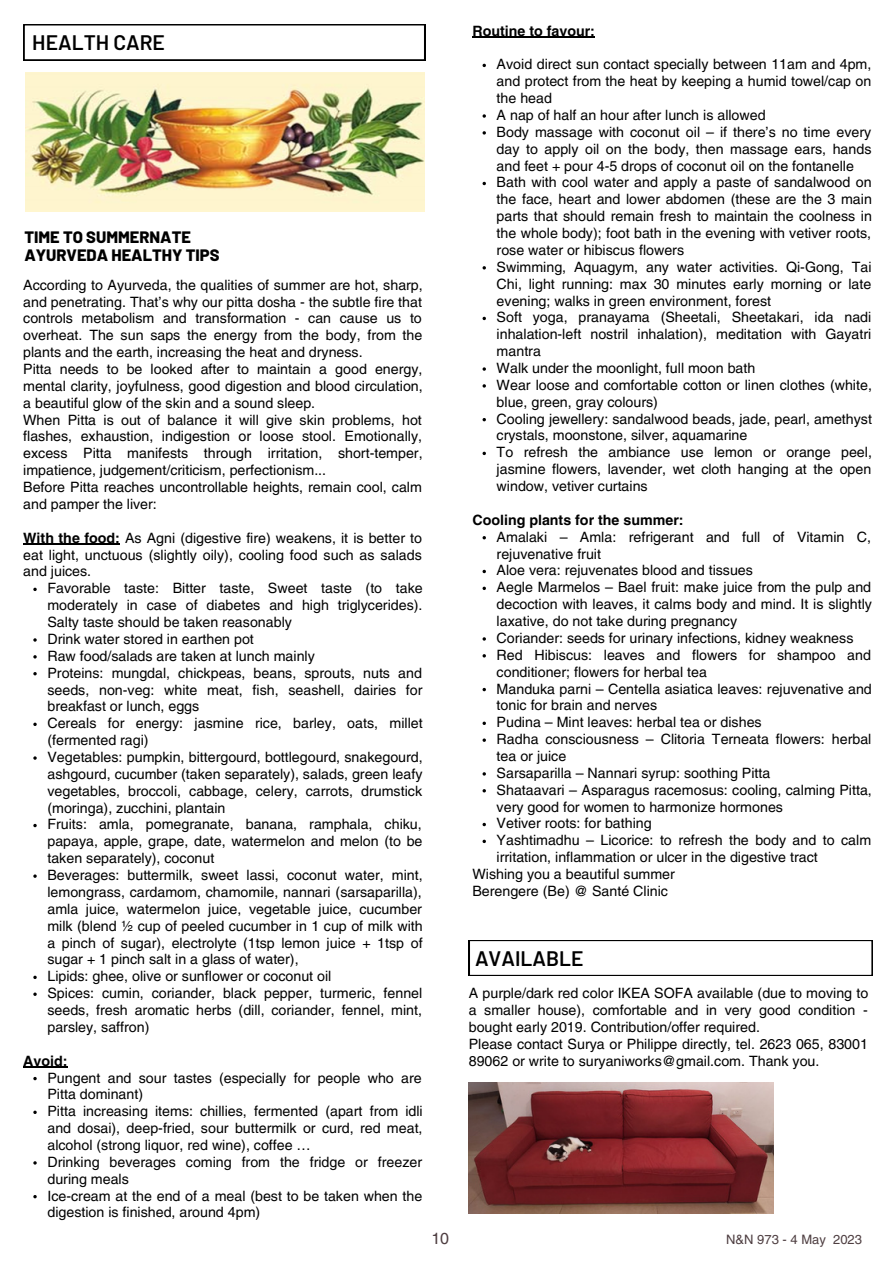
<style>
.page{position:relative;width:893px;height:1264px;background:#fff}
.page>*{position:absolute;margin:0;border:0;box-sizing:border-box;transform-origin:0 0}
.t1{font:600 21px "Barlow";color:#000}
.t2{font:800 16.5px "Barlow";color:#000}
.t3{font:16.05px "Helvetica LT Pro";color:#4e3e41}
.t4{font:14.25px/16.8px "Helvetica LT Pro";color:#000;text-align:justify}
.t5{font:700 14.25px "Helvetica LT Pro";color:#000}
.t6{font:13.05px "Helvetica LT Pro";color:#4e3e41}
.s1{font-weight:700}
</style>
<div class="page">
<img style="left:25px;top:72px;width:399px;height:139px">
<svg style="left:24px;top:24px;width:401px;height:36px"></svg>
<svg style="left:482px;top:64px;width:4px;height:3px"></svg>
<svg style="left:482px;top:114px;width:4px;height:4px"></svg>
<svg style="left:482px;top:131px;width:4px;height:4px"></svg>
<svg style="left:482px;top:182px;width:4px;height:3px"></svg>
<svg style="left:482px;top:317px;width:4px;height:3px"></svg>
<svg style="left:482px;top:367px;width:4px;height:4px"></svg>
<svg style="left:482px;top:418px;width:4px;height:3px"></svg>
<svg style="left:482px;top:451px;width:4px;height:4px"></svg>
<svg style="left:482px;top:536px;width:4px;height:3px"></svg>
<svg style="left:482px;top:570px;width:4px;height:3px"></svg>
<svg style="left:482px;top:586px;width:4px;height:4px"></svg>
<svg style="left:482px;top:688px;width:4px;height:3px"></svg>
<svg style="left:482px;top:721px;width:4px;height:4px"></svg>
<svg style="left:482px;top:738px;width:4px;height:4px"></svg>
<svg style="left:482px;top:789px;width:4px;height:3px"></svg>
<svg style="left:482px;top:822px;width:4px;height:4px"></svg>
<svg style="left:482px;top:839px;width:4px;height:4px"></svg>
<hr style="left:472px;top:37px;width:123px;height:1px;background:#000">
<svg style="left:33px;top:587px;width:4px;height:4px"></svg>
<svg style="left:33px;top:638px;width:4px;height:3px"></svg>
<svg style="left:33px;top:655px;width:4px;height:3px"></svg>
<svg style="left:33px;top:672px;width:4px;height:3px"></svg>
<svg style="left:33px;top:722px;width:4px;height:4px"></svg>
<svg style="left:33px;top:823px;width:4px;height:4px"></svg>
<svg style="left:33px;top:975px;width:4px;height:4px"></svg>
<svg style="left:33px;top:1076px;width:4px;height:4px"></svg>
<svg style="left:33px;top:1161px;width:4px;height:3px"></svg>
<svg style="left:33px;top:1195px;width:4px;height:3px"></svg>
<hr style="left:23px;top:544px;width:97px;height:1px;background:#000">
<hr style="left:23px;top:1066px;width:44px;height:1px;background:#000">
<svg style="left:469px;top:940px;width:403px;height:36px"></svg>
<img style="left:469px;top:1082px;width:304px;height:130px">
<p class="t1" style="left:32px;top:29px;width:134px">HEALTH CARE</p>
<p class="t2" style="left:24px;top:226px;width:168px">TIME TO SUMMERNATE</p>
<p class="t2" style="left:24px;top:244px;width:197px">AYURVEDA HEALTHY TIPS</p>
<p class="t4" style="left:23px;top:277px;width:401px">According to Ayurveda, the qualities of summer are hot, sharp, and penetrating. That’s why our pitta dosha - the subtle fire that controls metabolism and transformation - can cause us to overheat. The sun saps the energy from the body, from the plants and the earth, increasing the heat and dryness.</p>
<p class="t4" style="left:23px;top:362px;width:401px">Pitta needs to be looked after to maintain a good energy, mental clarity, joyfulness, good digestion and blood circulation, a beautiful glow of the skin and a sound sleep.</p>
<p class="t4" style="left:23px;top:412px;width:401px">When Pitta is out of balance it will give skin problems, hot flashes, exhaustion, indigestion or loose stool. Emotionally, excess Pitta manifests through irritation, short-temper, impatience, judgement/criticism, perfectionism...</p>
<p class="t4" style="left:23px;top:480px;width:400px">Before Pitta reaches uncontrollable heights, remain cool, calm and pamper the liver:</p>
<p class="t4" style="left:23px;top:530px;width:400px"><span class="s1">With the food:</span> As Agni (digestive fire) weakens, it is better to eat light, unctuous (slightly oily), cooling food such as salads and juices.</p>
<p class="t4" style="left:47px;top:581px;width:377px">Favorable taste: Bitter taste, Sweet taste (to take moderately in case of diabetes and high triglycerides).<br>Salty taste should be taken reasonably</p>
<p class="t4" style="left:47px;top:632px;width:208px">Drink water stored in earthen pot</p>
<p class="t4" style="left:47px;top:648px;width:269px">Raw food/salads are taken at lunch mainly</p>
<p class="t4" style="left:47px;top:665px;width:376px">Proteins: mungdal, chickpeas, beans, sprouts, nuts and seeds, non-veg: white meat, fish, seashell, dairies for breakfast or lunch, eggs</p>
<p class="t4" style="left:47px;top:716px;width:377px">Cereals for energy: jasmine rice, barley, oats, millet (fermented ragi)</p>
<p class="t4" style="left:47px;top:750px;width:377px">Vegetables: pumpkin, bittergourd, bottlegourd, snakegourd, ashgourd, cucumber (taken separately), salads, green leafy vegetables, broccoli, cabbage, celery, carrots, drumstick (moringa), zucchini, plantain</p>
<p class="t4" style="left:47px;top:817px;width:376px">Fruits: amla, pomegranate, banana, ramphala, chiku, papaya, apple, grape, date, watermelon and melon (to be taken separately), coconut</p>
<p class="t4" style="left:47px;top:868px;width:377px">Beverages: buttermilk, sweet lassi, coconut water, mint, lemongrass, cardamom, chamomile, nannari (sarsaparilla), amla juice, watermelon juice, vegetable juice, cucumber milk (blend ½ cup of peeled cucumber in 1 cup of milk with a pinch of sugar), electrolyte (1tsp lemon juice + 1tsp of sugar + 1 pinch salt in a glass of water),</p>
<p class="t4" style="left:47px;top:969px;width:285px">Lipids: ghee, olive or sunflower or coconut oil</p>
<p class="t4" style="left:47px;top:986px;width:376px">Spices: cumin, coriander, black pepper, turmeric, fennel seeds, fresh aromatic herbs (dill, coriander, fennel, mint, parsley, saffron)</p>
<p class="t4" style="left:47px;top:1070px;width:376px">Pungent and sour tastes (especially for people who are<br>Pitta dominant)</p>
<p class="t4" style="left:47px;top:1104px;width:377px">Pitta increasing items: chillies, fermented (apart from idli and dosai), deep-fried, sour buttermilk or curd, red meat, alcohol (strong liquor, red wine), coffee …</p>
<p class="t4" style="left:47px;top:1154px;width:376px">Drinking beverages coming from the fridge or freezer during meals</p>
<p class="t4" style="left:47px;top:1188px;width:376px">Ice-cream at the end of a meal (best to be taken when the digestion is finished, around 4pm)</p>
<p class="t5" style="left:23px;top:1055px;width:46px">Avoid:</p>
<p class="t5" style="left:472px;top:25px;width:124px">Routine to favour:</p>
<p class="t4" style="left:496px;top:57px;width:376px">Avoid direct sun contact specially between 11am and 4pm, and protect from the heat by keeping a humid towel/cap on the head</p>
<p class="t4" style="left:496px;top:108px;width:270px">A nap of half an hour after lunch is allowed</p>
<p class="t4" style="left:496px;top:125px;width:376px">Body massage with coconut oil – if there’s no time every day to apply oil on the body, then massage ears, hands and feet + pour 4-5 drops of coconut oil on the fontanelle</p>
<p class="t4" style="left:496px;top:175px;width:377px">Bath with cool water and apply a paste of sandalwood on the face, heart and lower abdomen (these are the 3 main parts that should remain fresh to maintain the coolness in the whole body); foot bath in the evening with vetiver roots, rose water or hibiscus flowers</p>
<p class="t4" style="left:496px;top:260px;width:376px">Swimming, Aquagym, any water activities. Qi-Gong, Tai Chi, light running: max 30 minutes early morning or late evening; walks in green environment, forest</p>
<p class="t4" style="left:496px;top:310px;width:376px">Soft yoga, pranayama (Sheetali, Sheetakari, ida nadi inhalation-left nostril inhalation), meditation with Gayatri mantra</p>
<p class="t4" style="left:496px;top:361px;width:260px">Walk under the moonlight, full moon bath</p>
<p class="t4" style="left:496px;top:378px;width:377px">Wear loose and comfortable cotton or linen clothes (white, blue, green, gray colours)</p>
<p class="t4" style="left:496px;top:411px;width:377px">Cooling jewellery: sandalwood beads, jade, pearl, amethyst crystals, moonstone, silver, aquamarine</p>
<p class="t4" style="left:496px;top:445px;width:377px">To refresh the ambiance use lemon or orange peel, jasmine flowers, lavender, wet cloth hanging at the open window, vetiver curtains</p>
<p class="t4" style="left:496px;top:529px;width:376px">Amalaki – Amla: refrigerant and full of Vitamin C, rejuvenative fruit</p>
<p class="t4" style="left:496px;top:563px;width:258px">Aloe vera: rejuvenates blood and tissues</p>
<p class="t4" style="left:496px;top:580px;width:377px">Aegle Marmelos – Bael fruit: make juice from the pulp and decoction with leaves, it calms body and mind. It is slightly laxative, do not take during pregnancy</p>
<p class="t4" style="left:496px;top:631px;width:358px">Coriander: seeds for urinary infections, kidney weakness</p>
<p class="t4" style="left:496px;top:647px;width:376px">Red Hibiscus: leaves and flowers for shampoo and conditioner; flowers for herbal tea</p>
<p class="t4" style="left:496px;top:681px;width:377px">Manduka parni – Centella asiatica leaves: rejuvenative and tonic for brain and nerves</p>
<p class="t4" style="left:496px;top:715px;width:266px">Pudina – Mint leaves: herbal tea or dishes</p>
<p class="t4" style="left:496px;top:732px;width:376px">Radha consciousness – Clitoria Terneata flowers: herbal tea or juice</p>
<p class="t4" style="left:496px;top:765px;width:275px">Sarsaparilla – Nannari syrup: soothing Pitta</p>
<p class="t4" style="left:496px;top:782px;width:376px">Shataavari – Asparagus racemosus: cooling, calming Pitta, very good for women to harmonize hormones</p>
<p class="t4" style="left:496px;top:816px;width:156px">Vetiver roots: for bathing</p>
<p class="t4" style="left:496px;top:833px;width:376px">Yashtimadhu – Licorice: to refresh the body and to calm irritation, inflammation or ulcer in the digestive tract</p>
<p class="t5" style="left:472px;top:514px;width:213px">Cooling plants for the summer:</p>
<p class="t4" style="left:472px;top:867px;width:204px">Wishing you a beautiful summer</p>
<p class="t4" style="left:472px;top:883px;width:197px">Berengere (Be) @ Santé Clinic</p>
<p class="t1" style="left:475px;top:944px;width:110px">AVAILABLE</p>
<p class="t4" style="left:469px;top:986px;width:401px">A purple/dark red color IKEA SOFA available (due to moving to a smaller house), comfortable and in very good condition - bought early 2019. Contribution/offer required.</p>
<p class="t4" style="left:469px;top:1036px;width:400px">Please contact Surya or Philippe directly, tel. 2623 065, 83001<br>89062 or write to suryaniworks@gmail.com. Thank you.</p>
<p class="t3" style="left:431px;top:1232px;width:19px">10</p>
<p class="t6" style="left:726px;top:1234px;width:137px">N&amp;N 973 - 4 May 2023</p>
</div>
